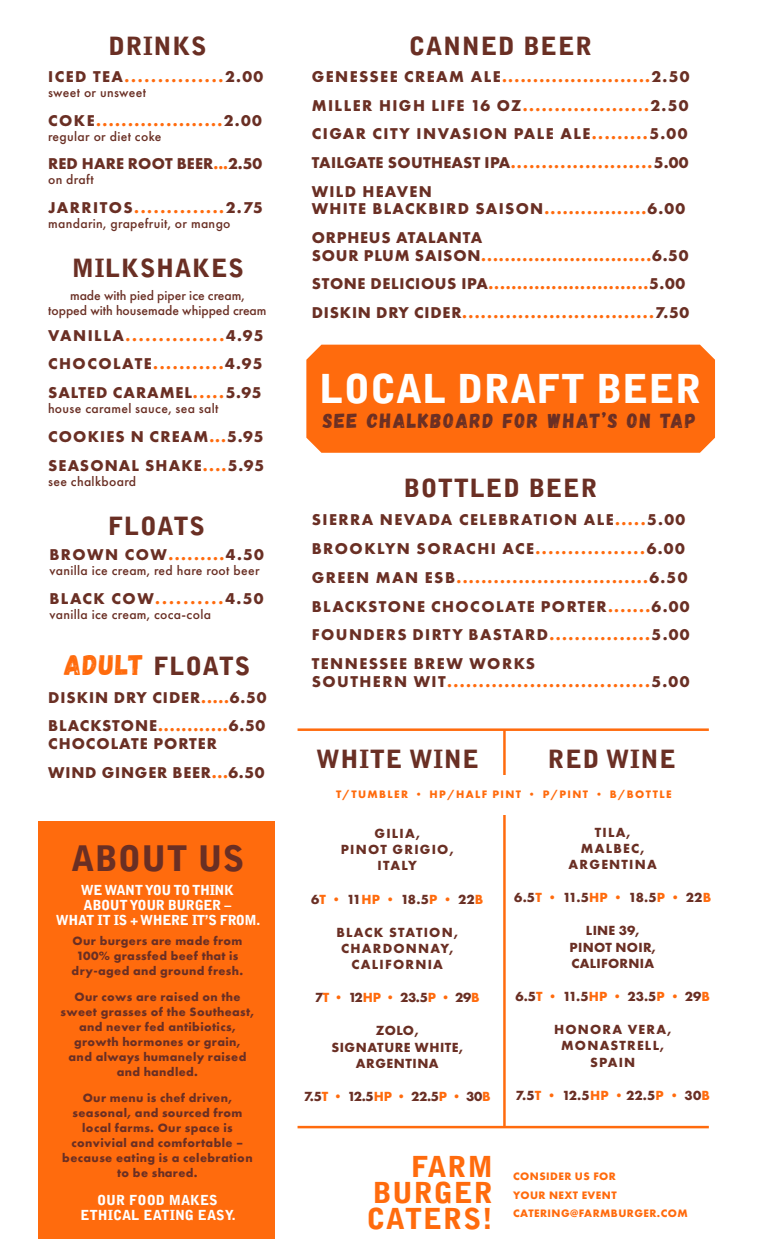
<style>
.page{position:relative;width:765px;height:1260px;background:#fff}
.page>*{position:absolute;margin:0;border:0;box-sizing:border-box;transform-origin:0 0}
.t1{font:900 39.62px "Bell Gothic Std";color:#fff}
.big_head{font:900 35px "Bell Gothic Std";color:#6a2f24}
.bell_head{font:900 28.75px/26.2px "Bell Gothic Std";letter-spacing:.03em;color:#ff6b0d;text-align:justify}
.bell_head_back{font:900 25px "Bell Gothic Std";letter-spacing:.03em;color:#6a2f24}
.background_head_orig{font:20.75px "Gagalin";letter-spacing:.08em;color:#6a2f24}
.background_head_orig-2{font:700 16.25px/17.5px "Futura PT";letter-spacing:.09em;color:#6a2f24}
.background_head_orig-3{font:700 16.25px/17.5px "Futura PT";letter-spacing:.07em;color:#6a2f24}
.background_head_orig-4{font:700 16.25px "Futura PT";letter-spacing:.08em;color:#ff6b0d}
.background_head_orig-5{font:700 16.25px/17.5px "Futura PT";letter-spacing:.05em;color:#6a2f24}
.empty_head{font:700 16.25px "Futura PT";letter-spacing:.09em;color:#ff6b0d}
.background_head_orig-6{font:700 16.25px "Futura PT";letter-spacing:.04em;color:#ff6b0d}
.background_head_orig-7{font:700 16.25px "Futura PT";letter-spacing:.05em;color:#ff6b0d}
.background_head_orig-8{font:700 16.25px "Futura PT";letter-spacing:.02em;color:#6a2f24}
.background_head_orig-9{font:700 16.25px "Futura PT";letter-spacing:.01em;color:#6a2f24}
.empty_desc{font:500 13.75px "Futura PT";letter-spacing:.025em;color:#6a2f24}
.wine{font:700 13.75px/16.2px "Futura PT";letter-spacing:.09em;color:#6a2f24;text-align:center}
.wine-2{font:700 13.75px "Futura PT";letter-spacing:.015em;color:#6a2f24}
.empty_desc-2{font:500 13.75px/15px "Futura PT";color:#6a2f24;text-align:center}
.empty_head-2{font:900 13.75px/15px "Bell Gothic Std";letter-spacing:-.03em;color:#fff;text-align:center}
.wine-3{font:700 13.75px "Futura PT";letter-spacing:-.015em;color:#6a2f24}
.empty_head-3{font:900 13.75px/15px "Bell Gothic Std";color:#fff;text-align:center}
.wine-4{font:700 13.75px/16.2px "Futura PT";letter-spacing:.04em;color:#6a2f24;text-align:center}
.wine-5{font:700 13.75px/16.2px "Futura PT";letter-spacing:.02em;color:#6a2f24;text-align:center}
.wine-6{font:700 13.75px "Futura PT";letter-spacing:.005em;color:#6a2f24}
.salad_descrip{font:700 12.5px/15px "Futura PT";letter-spacing:.03em;color:#6a2f24;text-align:center}
.salad_descrip-2{font:700 11.25px/18.8px "Futura PT";letter-spacing:.04em;color:#ff6b0d}
.salad_descrip-3{font:700 11.25px "Futura PT";letter-spacing:.12em;color:#ff6b0d}
.s1{color:#6a2f24}
.s2{color:#ff6b0d}
.s3{font-family:"Gagalin";font-weight:400;font-size:28.75px;color:#ff6b0d}
</style>
<div class="page">
<div style="left:39px;top:821px;width:236px;height:417px;background:#ff6b0d"></div>
<div style="left:306px;top:345px;width:409px;height:108px;background:#ff6b0d"></div>
<hr style="left:298px;top:728px;width:411px;height:3px;background:#ff6b0d">
<hr style="left:298px;top:1126px;width:411px;height:2px;background:#ff6b0d">
<hr style="left:503px;top:730px;width:3px;height:397px;background:#ff6b0d">
<div style="left:487px;top:775px;width:36px;height:40px;background:#fff"></div>
<p class="bell_head_back" style="left:108px;top:31px;width:100px">DRINKS</p>
<p class="bell_head_back" style="left:409px;top:31px;width:185px">CANNED BEER</p>
<p class="empty_head" style="left:48px;top:66px;width:217px"><span class="s1">ICED TEA</span>...............<span class="s1">2.00</span></p>
<p class="empty_desc" style="left:48px;top:84px;width:100px">sweet or unsweet</p>
<p class="background_head_orig-4" style="left:48px;top:110px;width:215px"><span class="s1">COKE</span>....................<span class="s1">2.00</span></p>
<p class="empty_desc" style="left:48px;top:128px;width:115px">regular or diet coke</p>
<p class="background_head_orig-9" style="left:48px;top:153px;width:216px">RED HARE ROOT BEER<span class="s2">...</span>2.50</p>
<p class="empty_desc" style="left:48px;top:171px;width:47px">on draft</p>
<p class="background_head_orig-4" style="left:48px;top:197px;width:216px"><span class="s1">JARRITOS</span>..............<span class="s1">2.75</span></p>
<p class="empty_desc" style="left:48px;top:215px;width:184px">mandarin, grapefruit, or mango</p>
<p class="bell_head_back" style="left:72px;top:254px;width:174px">MILKSHAKES</p>
<p class="empty_desc-2" style="left:48px;top:288px;width:220px">made with pied piper ice cream,<br>topped with housemade whipped cream</p>
<p class="empty_head" style="left:48px;top:325px;width:217px"><span class="s1">VANILLA</span>...............<span class="s1">4.95</span></p>
<p class="background_head_orig-2" style="left:48px;top:355px;width:216px">CHOCOLATE<span class="s2">...........</span>4.95</p>
<p class="background_head_orig-3" style="left:48px;top:384px;width:215px">SALTED CARAMEL<span class="s2">.....</span>5.95</p>
<p class="empty_desc" style="left:48px;top:400px;width:172px">house caramel sauce, sea salt</p>
<p class="background_head_orig-3" style="left:48px;top:427px;width:217px">COOKIES N CREAM<span class="s2">...</span>5.95</p>
<p class="background_head_orig-3" style="left:48px;top:456px;width:218px">SEASONAL SHAKE<span class="s2">....</span>5.95</p>
<p class="empty_desc" style="left:48px;top:473px;width:90px">see chalkboard</p>
<p class="bell_head_back" style="left:108px;top:511px;width:98px">FLOATS</p>
<p class="background_head_orig-2" style="left:49px;top:545px;width:216px">BROWN COW<span class="s2">.........</span>4.50</p>
<p class="empty_desc" style="left:49px;top:562px;width:212px">vanilla ice cream, red hare root beer</p>
<p class="background_head_orig-2" style="left:49px;top:589px;width:216px">BLACK COW<span class="s2">..........</span>4.50</p>
<p class="empty_desc" style="left:49px;top:606px;width:163px">vanilla ice cream, coca-cola</p>
<p class="bell_head_back" style="left:64px;top:651px;width:188px"><span class="s3">ADULT</span> FLOATS</p>
<p class="background_head_orig-3" style="left:48px;top:688px;width:220px">DISKIN DRY CIDER<span class="s2">.....</span>6.50</p>
<p class="background_head_orig-3" style="left:48px;top:717px;width:219px">BLACKSTONE<span class="s2">............</span>6.50<br>CHOCOLATE PORTER</p>
<p class="background_head_orig-5" style="left:48px;top:763px;width:218px">WIND GINGER BEER<span class="s2">...</span>6.50</p>
<p class="big_head" style="left:71px;top:838px;width:174px">ABOUT US</p>
<p class="empty_head-2" style="left:56px;top:883px;width:206px">WE WANT YOU TO THINK<br>ABOUT YOUR BURGER –<br>WHAT IT IS + WHERE IT’S FROM.</p>
<p class="salad_descrip" style="left:72px;top:933px;width:173px">Our burgers are made from<br>100% grassfed beef that is dry-aged and ground fresh.</p>
<p class="salad_descrip" style="left:61px;top:989px;width:195px">Our cows are raised on the sweet grasses of the Southeast, and never fed antibiotics, growth hormones or grain,<br>and always humanely raised and handled.</p>
<p class="salad_descrip" style="left:62px;top:1090px;width:192px">Our menu is chef driven, seasonal, and sourced from local farms. Our space is convivial and comfortable – because eating is a celebration to be shared.</p>
<p class="empty_head-3" style="left:80px;top:1193px;width:157px">OUR FOOD MAKES<br>ETHICAL EATING EASY.</p>
<p class="background_head_orig-4" style="left:312px;top:66px;width:379px"><span class="s1">GENESSEE CREAM ALE</span>........................<span class="s1">2.50</span></p>
<p class="background_head_orig-2" style="left:312px;top:96px;width:378px">MILLER HIGH LIFE 16 OZ<span class="s2">....................</span>2.50</p>
<p class="background_head_orig-2" style="left:312px;top:125px;width:377px">CIGAR CITY INVASION PALE ALE<span class="s2">.........</span>5.00</p>
<p class="background_head_orig-8" style="left:312px;top:152px;width:378px">TAILGATE SOUTHEAST IPA<span class="s2">.......................</span>5.00</p>
<p class="background_head_orig-3" style="left:312px;top:182px;width:375px">WILD HEAVEN<br>WHITE BLACKBIRD SAISON<span class="s2">.................</span>6.00</p>
<p class="background_head_orig-5" style="left:312px;top:228px;width:378px">ORPHEUS ATALANTA<br>SOUR PLUM SAISON<span class="s2">.............................</span>6.50</p>
<p class="background_head_orig-6" style="left:312px;top:273px;width:375px"><span class="s1">STONE DELICIOUS IPA</span>............................<span class="s1">5.00</span></p>
<p class="background_head_orig-7" style="left:312px;top:302px;width:379px"><span class="s1">DISKIN DRY CIDER</span>...............................<span class="s1">7.50</span></p>
<p class="t1" style="left:320px;top:366px;width:383px">LOCAL DRAFT BEER</p>
<p class="background_head_orig" style="left:323px;top:408px;width:375px">SEE CHALKBOARD FOR WHAT’S ON TAP</p>
<p class="bell_head_back" style="left:404px;top:474px;width:195px">BOTTLED BEER</p>
<p class="background_head_orig-2" style="left:312px;top:511px;width:375px">SIERRA NEVADA CELEBRATION ALE<span class="s2">.....</span>5.00</p>
<p class="background_head_orig-2" style="left:312px;top:540px;width:374px">BROOKLYN SORACHI ACE<span class="s2">.................</span>6.00</p>
<p class="background_head_orig-4" style="left:312px;top:567px;width:377px"><span class="s1">GREEN MAN ESB</span>...............................<span class="s1">6.50</span></p>
<p class="background_head_orig-2" style="left:312px;top:597px;width:379px">BLACKSTONE CHOCOLATE PORTER<span class="s2">.......</span>6.00</p>
<p class="background_head_orig-2" style="left:312px;top:626px;width:379px">FOUNDERS DIRTY BASTARD<span class="s2">................</span>5.00</p>
<p class="background_head_orig-2" style="left:312px;top:655px;width:379px">TENNESSEE BREW WORKS<br>SOUTHERN WIT<span class="s2">................................</span>5.00</p>
<p class="bell_head_back" style="left:316px;top:745px;width:165px">WHITE WINE</p>
<p class="bell_head_back" style="left:548px;top:745px;width:130px">RED WINE</p>
<p class="salad_descrip-3" style="left:336px;top:787px;width:337px">T/TUMBLER • HP/HALF PINT • P/PINT • B/BOTTLE</p>
<p class="wine" style="left:341px;top:825px;width:115px">GILIA,<br>PINOT GRIGIO,<br>ITALY</p>
<p class="wine-2" style="left:311px;top:890px;width:174px">6<span class="s2">T •</span> 11<span class="s2">HP •</span> 18.5<span class="s2">P •</span> 22<span class="s2">B</span></p>
<p class="wine" style="left:336px;top:924px;width:123px">BLACK STATION,<br>CHARDONNAY,<br>CALIFORNIA</p>
<p class="wine-3" style="left:315px;top:989px;width:167px">7<span class="s2">T •</span> 12<span class="s2">HP •</span> 23.5<span class="s2">P •</span> 29<span class="s2">B</span></p>
<p class="wine-4" style="left:331px;top:1022px;width:133px">ZOLO,<br>SIGNATURE WHITE,<br>ARGENTINA</p>
<p class="wine-3" style="left:304px;top:1088px;width:189px">7.5<span class="s2">T •</span> 12.5<span class="s2">HP •</span> 22.5<span class="s2">P •</span> 30<span class="s2">B</span></p>
<p class="wine" style="left:569px;top:824px;width:90px">TILA,<br>MALBEC,<br>ARGENTINA</p>
<p class="wine-2" style="left:514px;top:889px;width:198px">6.5<span class="s2">T •</span> 11.5<span class="s2">HP •</span> 18.5<span class="s2">P •</span> 22<span class="s2">B</span></p>
<p class="wine-5" style="left:570px;top:922px;width:88px">LINE 39,<br>PINOT NOIR,<br>CALIFORNIA</p>
<p class="wine-6" style="left:515px;top:988px;width:196px">6.5<span class="s2">T •</span> 11.5<span class="s2">HP •</span> 23.5<span class="s2">P •</span> 29<span class="s2">B</span></p>
<p class="wine" style="left:554px;top:1021px;width:119px">HONORA VERA,<br>MONASTRELL,<br>SPAIN</p>
<p class="wine-2" style="left:516px;top:1086px;width:196px">7.5<span class="s2">T •</span> 12.5<span class="s2">HP •</span>22.5<span class="s2">P •</span> 30<span class="s2">B</span></p>
<p class="bell_head" style="left:367px;top:1153px;width:128px;text-indent:45px">FARM BURGER CATERS!</p>
<p class="salad_descrip-2" style="left:513px;top:1167px;width:176px">CONSIDER US FOR<br>YOUR NEXT EVENT<br>CATERING@FARMBURGER.COM</p>
</div>
